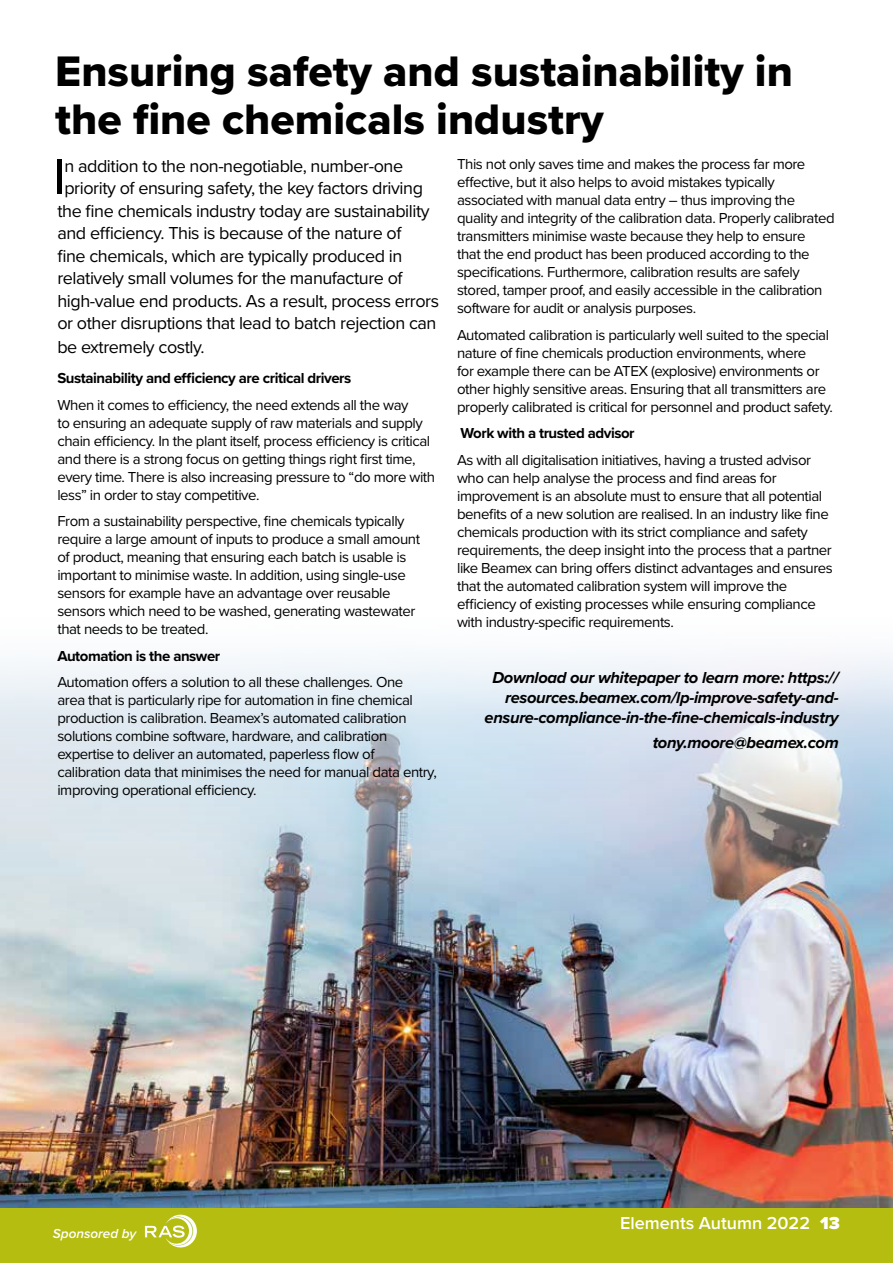
<style>
.page{position:relative;width:893px;height:1263px;background:#fff}
.page>*{position:absolute;margin:0;border:0;box-sizing:border-box;transform-origin:0 0}
.t1{font:51.75px "Proxima Nova";color:#000}
.t2{font:44.25px/48px "Proxima Nova Extrabld";color:#000}
.t3{font:18px "Proxima Nova";letter-spacing:-.025em;color:#000}
.t4{font:600 18px "Proxima Nova";color:#fff}
.t5{font:italic 700 16.5px/19.8px "Proxima Nova";letter-spacing:-.02em;color:#000;text-align:right}
.t6{font:15px/18px "Proxima Nova";letter-spacing:-.03em;color:#000}
.t7{font:700 15px "Proxima Nova";letter-spacing:-.03em;color:#000}
.t8{font:italic 600 13.5px "Proxima Nova";color:#fff}
.s1{font-weight:900}
</style>
<div class="page">
<div style="left:0;top:1208px;width:893px;height:55px;background:#b4bd10"></div>
<img style="left:0;top:656px;width:893px;height:552px">
<svg style="left:145px;top:1214px;width:52px;height:34px"></svg>
<h2 class="t2" style="left:55px;top:47px;width:739px">Ensuring safety and sustainability in the fine chemicals industry</h2>
<h1 class="t1" style="left:53px;top:138px;width:14px">I</h1>
<p class="t3" style="left:64px;top:152px;width:340px">n addition to the non-negotiable, number-one</p>
<p class="t6" style="left:457px;top:155px;width:379px">This not only saves time and makes the process far more effective, but it also helps to avoid mistakes typically associated with manual data entry – thus improving the quality and integrity of the calibration data. Properly calibrated transmitters minimise waste because they help to ensure<br>that the end product has been produced according to the specifications. Furthermore, calibration results are safely stored, tamper proof, and easily accessible in the calibration software for audit or analysis purposes.</p>
<p class="t6" style="left:457px;top:325px;width:377px">Automated calibration is particularly well suited to the special nature of fine chemicals production environments, where<br>for example there can be ATEX (explosive) environments or other highly sensitive areas. Ensuring that all transmitters are properly calibrated is critical for personnel and product safety.</p>
<p class="t7" style="left:460px;top:422px;width:176px">Work with a trusted advisor</p>
<p class="t6" style="left:457px;top:450px;width:377px">As with all digitalisation initiatives, having a trusted advisor who can help analyse the process and find areas for improvement is an absolute must to ensure that all potential benefits of a new solution are realised. In an industry like fine chemicals production with its strict compliance and safety requirements, the deep insight into the process that a partner like Beamex can bring offers distinct advantages and ensures that the automated calibration system will improve the efficiency of existing processes while ensuring compliance with industry-specific requirements.</p>
<p class="t3" style="left:64px;top:175px;width:360px">priority of ensuring safety, the key factors driving</p>
<p class="t3" style="left:57px;top:197px;width:374px">the fine chemicals industry today are sustainability</p>
<p class="t3" style="left:57px;top:220px;width:346px">and efficiency. This is because of the nature of</p>
<p class="t3" style="left:57px;top:242px;width:346px">fine chemicals, which are typically produced in</p>
<p class="t3" style="left:57px;top:265px;width:347px">relatively small volumes for the manufacture of</p>
<p class="t3" style="left:57px;top:287px;width:383px">high-value end products. As a result, process errors</p>
<p class="t3" style="left:57px;top:310px;width:381px">or other disruptions that lead to batch rejection can</p>
<p class="t3" style="left:57px;top:334px;width:149px">be extremely costly.</p>
<p class="t7" style="left:57px;top:367px;width:295px">Sustainability and efficiency are critical drivers</p>
<p class="t6" style="left:57px;top:395px;width:379px">When it comes to efficiency, the need extends all the way<br>to ensuring an adequate supply of raw materials and supply chain efficiency. In the plant itself, process efficiency is critical and there is a strong focus on getting things right first time, every time. There is also increasing pressure to “do more with less” in order to stay competitive.</p>
<p class="t6" style="left:57px;top:511px;width:364px">From a sustainability perspective, fine chemicals typically require a large amount of inputs to produce a small amount of product, meaning that ensuring each batch is usable is important to minimise waste. In addition, using single-use sensors for example have an advantage over reusable sensors which need to be washed, generating wastewater that needs to be treated.</p>
<p class="t7" style="left:57px;top:644px;width:164px">Automation is the answer</p>
<p class="t6" style="left:57px;top:672px;width:381px">Automation offers a solution to all these challenges. One<br>area that is particularly ripe for automation in fine chemical production is calibration. Beamex’s automated calibration solutions combine software, hardware, and calibration expertise to deliver an automated, paperless flow of calibration data that minimises the need for manual data entry, improving operational efficiency.</p>
<p class="t5" style="left:485px;top:667px;width:356px">Download our whitepaper to learn more: https:// resources.beamex.com/lp-improve-safety-and&shy;ensure-compliance-in-the-fine-chemicals-industry</p>
<p class="t5" style="left:653px;top:732px;width:188px">tony.moore@beamex.com</p>
<p class="t8" style="left:53px;top:1223px;width:85px">Sponsored by</p>
<p class="t4" style="left:620px;top:1210px;width:221px">Elements Autumn 2022 <span class="s1">13</span></p>
</div>
